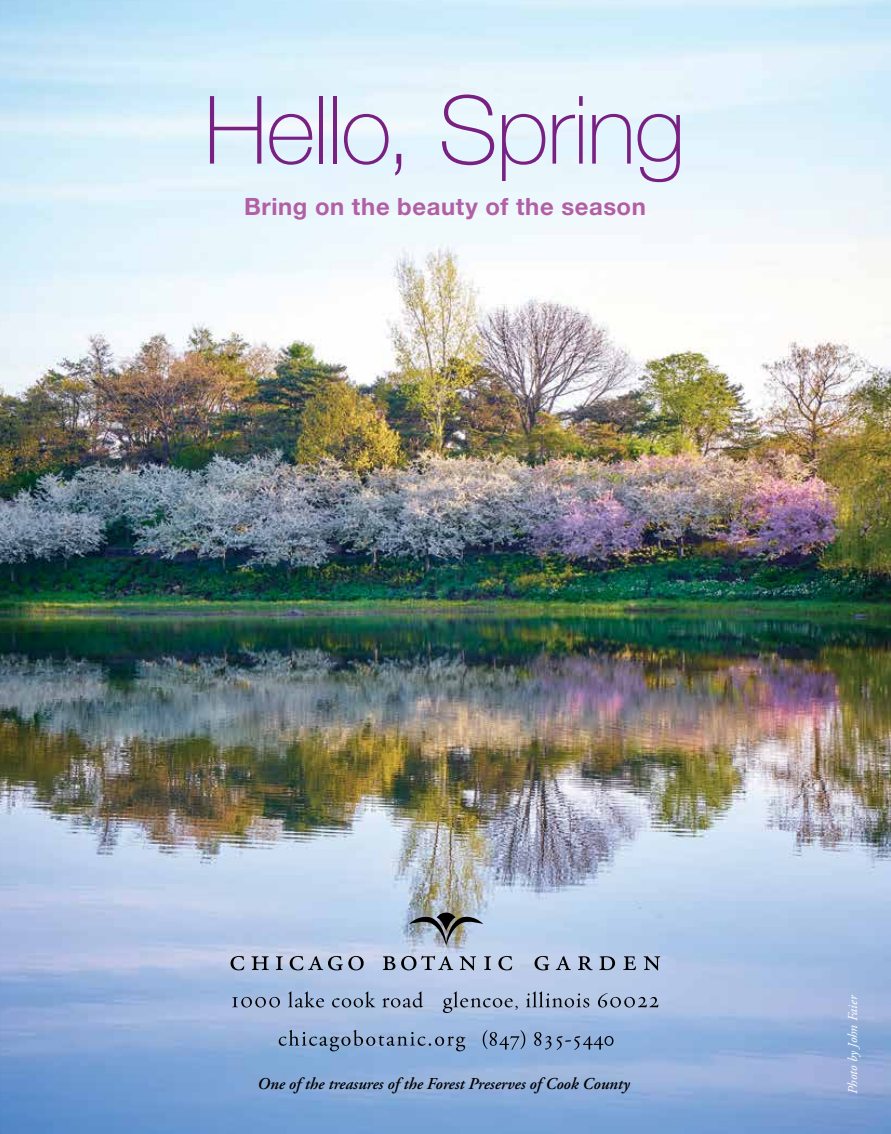
<style>
.page{position:relative;width:891px;height:1134px;background:#fff}
.page>*{position:absolute;margin:0;border:0;box-sizing:border-box;transform-origin:0 0}
.t1{font:100 94.5px "Helvetica Neue LT Std";letter-spacing:-.02em;color:#792183}
.t2{font:700 23.85px "Helvetica Neue LT Std";letter-spacing:.025em;color:#b25fa5}
.t3{font:italic 600 16.65px "Adobe Garamond Pro";color:#000}
.t4{font:italic 13.5px "Adobe Garamond Pro";color:#fff}
</style>
<div class="page">
<img style="left:0;top:0;width:891px;height:1134px">
<svg style="left:232px;top:997px;width:48px;height:11px"></svg>
<svg style="left:288px;top:991px;width:36px;height:17px"></svg>
<svg style="left:332px;top:991px;width:43px;height:17px"></svg>
<svg style="left:382px;top:991px;width:41px;height:17px"></svg>
<svg style="left:443px;top:991px;width:75px;height:22px;background:#9aabc5"></svg>
<svg style="left:526px;top:991px;width:63px;height:17px"></svg>
<svg style="left:598px;top:993px;width:60px;height:15px"></svg>
<svg style="left:231px;top:956px;width:13px;height:14px"></svg>
<svg style="left:251px;top:956px;width:18px;height:14px"></svg>
<svg style="left:276px;top:956px;width:7px;height:14px"></svg>
<svg style="left:290px;top:956px;width:74px;height:14px"></svg>
<svg style="left:383px;top:956px;width:12px;height:14px"></svg>
<svg style="left:401px;top:956px;width:52px;height:14px"></svg>
<svg style="left:460px;top:956px;width:16px;height:14px"></svg>
<svg style="left:484px;top:956px;width:7px;height:14px"></svg>
<svg style="left:498px;top:956px;width:14px;height:14px"></svg>
<svg style="left:535px;top:956px;width:14px;height:14px"></svg>
<svg style="left:556px;top:956px;width:15px;height:14px"></svg>
<svg style="left:578px;top:956px;width:15px;height:14px"></svg>
<svg style="left:599px;top:956px;width:16px;height:14px"></svg>
<svg style="left:623px;top:956px;width:13px;height:14px"></svg>
<svg style="left:644px;top:956px;width:16px;height:14px"></svg>
<svg style="left:409px;top:913px;width:74px;height:33px;background:#87919b"></svg>
<svg style="left:279px;top:1030px;width:186px;height:21px;background:#829cbe"></svg>
<svg style="left:483px;top:1030px;width:42px;height:20px"></svg>
<svg style="left:534px;top:1032px;width:80px;height:18px"></svg>
<h1 class="t1" style="left:204px;top:76px;width:483px">Hello, Spring</h1>
<h2 class="t2" style="left:244px;top:191px;width:404px">Bring on the beauty of the season</h2>
<p class="t3" style="left:258px;top:1074px;width:374px">One of the treasures of the Forest Preserves of Cook County</p>
<p class="t4" style="left:845px;top:1094px;width:101px;rotate:-90deg">Photo by John Faier</p>
</div>
